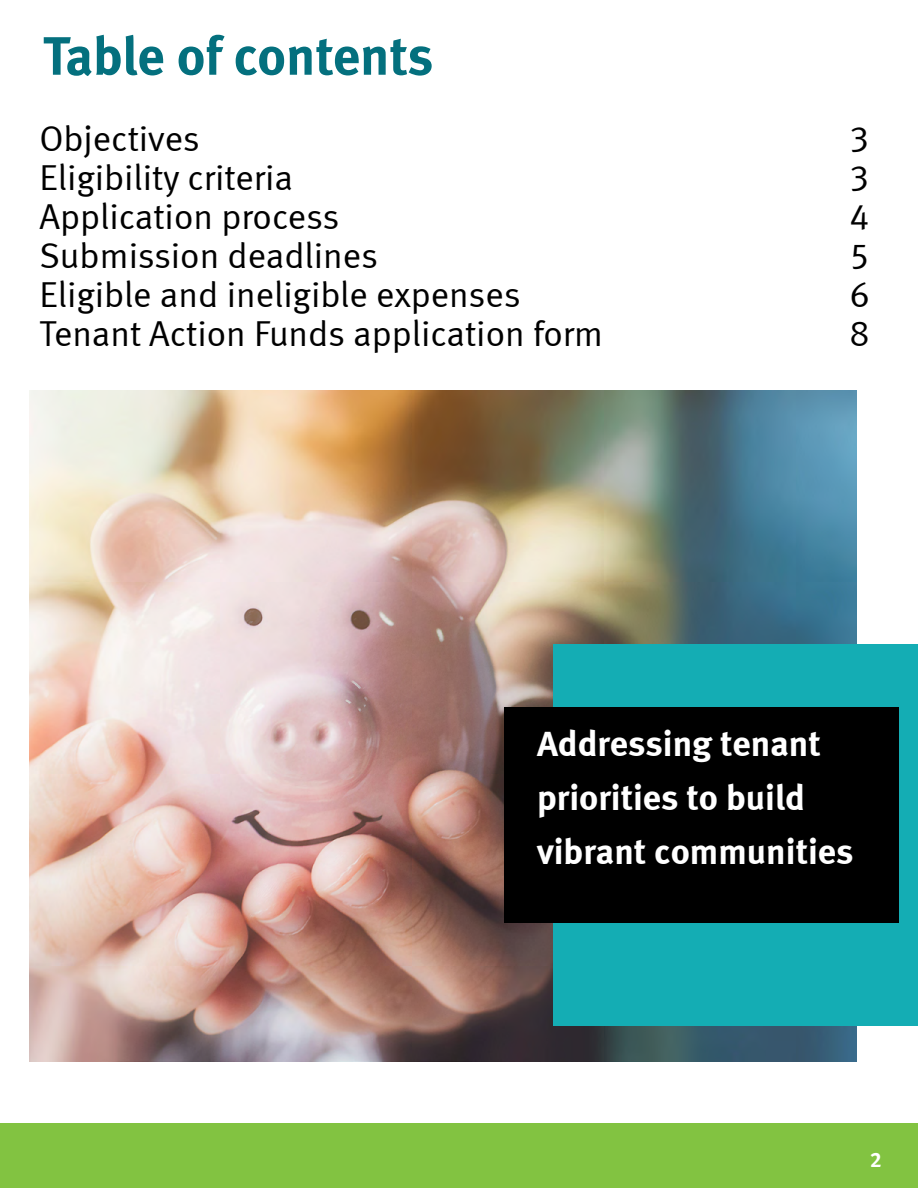
<style>
.page{position:relative;width:918px;height:1188px;background:#fff}
.page>*{position:absolute;margin:0;border:0;box-sizing:border-box;transform-origin:0 0}
.Header_style_1{font:54px "Meta Bold LF";letter-spacing:-.005em;color:#04707e}
.TOC_body_text{font:36px "Meta Normal LF";color:#000}
.Paragraph_Style_5{font:36px/54px "Meta Bold LF";color:#fff}
.t1{font:21px "Meta Bold LF";color:#fff}
</style>
<div class="page">
<img style="left:30px;top:391px;width:827px;height:671px">
<div style="left:554px;top:644px;width:364px;height:382px;background:#14adb4"></div>
<div style="left:504px;top:707px;width:394px;height:216px;background:#000"></div>
<div style="left:0;top:1123px;width:918px;height:65px;background:#82c341"></div>
<h1 class="Header_style_1" style="left:43px;top:24px;width:392px">Table of contents</h1>
<p class="TOC_body_text" style="left:40px;top:117px;width:162px">Objectives</p>
<p class="TOC_body_text" style="left:850px;top:117px;width:22px">3</p>
<p class="TOC_body_text" style="left:40px;top:156px;width:255px">Eligibility criteria</p>
<p class="TOC_body_text" style="left:850px;top:156px;width:22px">3</p>
<p class="TOC_body_text" style="left:40px;top:195px;width:302px">Application process</p>
<p class="TOC_body_text" style="left:850px;top:195px;width:22px">4</p>
<p class="TOC_body_text" style="left:40px;top:234px;width:340px">Submission deadlines</p>
<p class="TOC_body_text" style="left:850px;top:234px;width:22px">5</p>
<p class="TOC_body_text" style="left:40px;top:273px;width:483px">Eligible and ineligible expenses</p>
<p class="TOC_body_text" style="left:850px;top:273px;width:22px">6</p>
<p class="TOC_body_text" style="left:40px;top:312px;width:565px">Tenant Action Funds application form</p>
<p class="TOC_body_text" style="left:850px;top:312px;width:22px">8</p>
<p class="Paragraph_Style_5" style="left:537px;top:716px;width:318px">Addressing tenant priorities to build vibrant communities</p>
<p class="t1" style="left:870px;top:1148px;width:13px">2</p>
</div>
